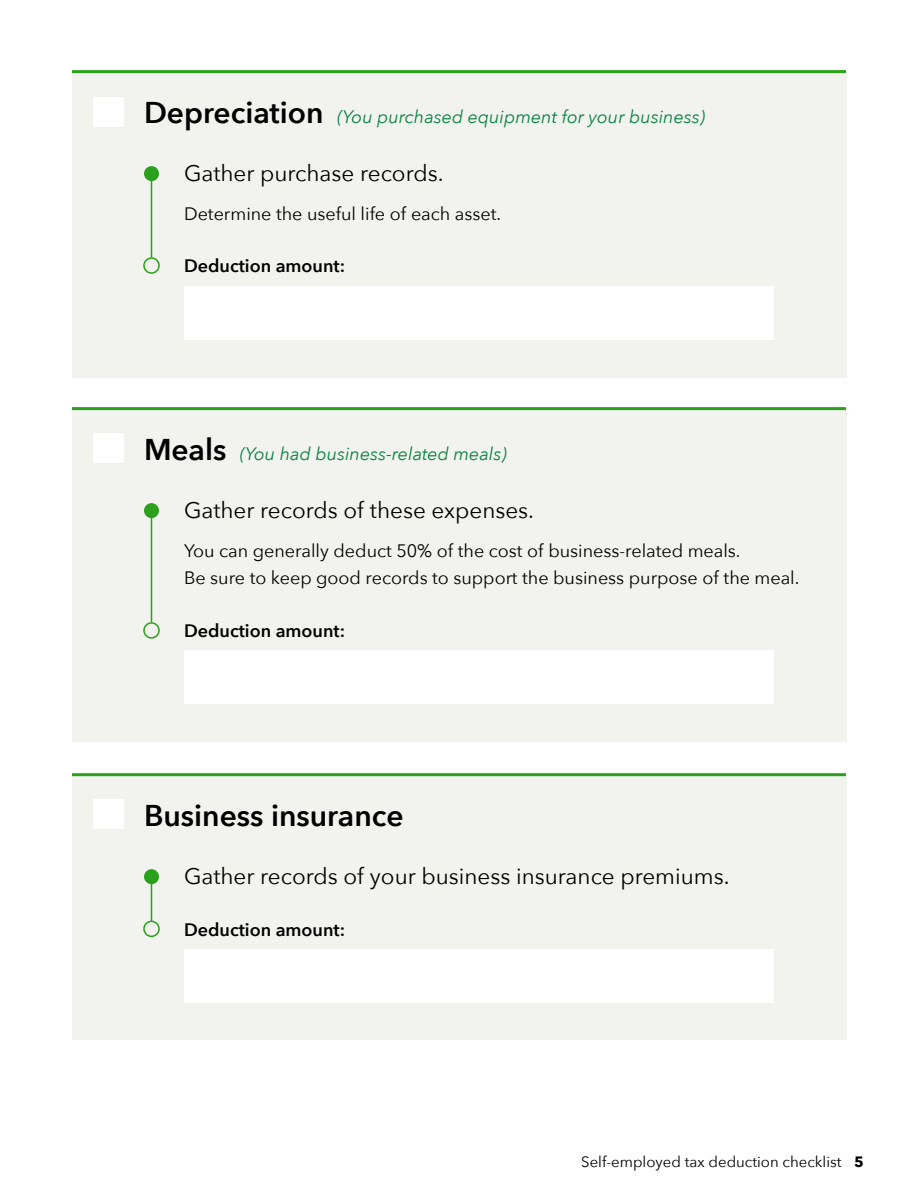
<style>
.page{position:relative;width:918px;height:1188px;background:#fff}
.page>*{position:absolute;margin:0;border:0;box-sizing:border-box;transform-origin:0 0}
.t1{font:600 30px "Avenir Next";color:#000}
.t2{font:22.5px "Avenir Next";color:#000}
.t3{font:18px/27px "Avenir Next";color:#000}
.t4{font:italic 18px "Avenir Next";color:#0a8442}
.t5{font:600 18px "Avenir Next";color:#000}
.t6{font:15px "Avenir Next";color:#000}
.s1{font-weight:600;font-style:normal;font-size:30px;color:#000}
.s2{font-weight:700}
</style>
<div class="page">
<div style="left:72px;top:409px;width:774px;height:333px;background:#f2f2ef"></div>
<hr style="left:72px;top:407px;width:774px;height:3px;background:#2ba01c">
<div style="left:144px;top:503px;width:15px;height:15px;background:#2ba01c;border-radius:50%"></div>
<div style="left:143px;top:622px;width:17px;height:17px;border:2px solid #2ba01c;border-radius:50%"></div>
<hr style="left:151px;top:511px;width:1px;height:111px;background:#2ba01c">
<div style="left:72px;top:72px;width:774px;height:305px;background:#f2f2ef"></div>
<hr style="left:72px;top:70px;width:774px;height:3px;background:#2ba01c">
<div style="left:144px;top:166px;width:15px;height:15px;background:#2ba01c;border-radius:50%"></div>
<div style="left:143px;top:257px;width:17px;height:17px;border:2px solid #2ba01c;border-radius:50%"></div>
<hr style="left:151px;top:174px;width:1px;height:83px;background:#2ba01c">
<div style="left:72px;top:775px;width:774px;height:264px;background:#f2f2ef"></div>
<hr style="left:72px;top:773px;width:774px;height:3px;background:#2ba01c">
<div style="left:144px;top:869px;width:15px;height:15px;background:#2ba01c;border-radius:50%"></div>
<div style="left:143px;top:921px;width:17px;height:16px;border:2px solid #2ba01c;border-radius:50%"></div>
<hr style="left:151px;top:877px;width:1px;height:44px;background:#2ba01c">
<div style="left:93px;top:97px;width:30px;height:30px;background:#fff"></div>
<div style="left:184px;top:286px;width:590px;height:53px;background:#fff"></div>
<div style="left:93px;top:433px;width:30px;height:30px;background:#fff"></div>
<div style="left:184px;top:651px;width:590px;height:53px;background:#fff"></div>
<div style="left:93px;top:799px;width:30px;height:30px;background:#fff"></div>
<div style="left:184px;top:949px;width:590px;height:54px;background:#fff"></div>
<p class="t4" style="left:144px;top:109px;width:563px"><span class="s1">Depreciation</span> (You purchased equipment for your business)</p>
<p class="t2" style="left:184px;top:163px;width:261px">Gather purchase records.</p>
<p class="t3" style="left:184px;top:201px;width:319px">Determine the useful life of each asset.</p>
<p class="t5" style="left:184px;top:258px;width:163px">Deduction amount:</p>
<p class="t4" style="left:144px;top:446px;width:364px"><span class="s1">Meals</span> (You had business-related meals)</p>
<p class="t2" style="left:184px;top:500px;width:352px">Gather records of these expenses.</p>
<p class="t3" style="left:184px;top:538px;width:617px">You can generally deduct 50% of the cost of business-related meals.<br>Be sure to keep good records to support the business purpose of the meal.</p>
<p class="t5" style="left:184px;top:623px;width:163px">Deduction amount:</p>
<h1 class="t1" style="left:144px;top:790px;width:261px">Business insurance</h1>
<p class="t2" style="left:184px;top:866px;width:547px">Gather records of your business insurance premiums.</p>
<p class="t5" style="left:184px;top:922px;width:163px">Deduction amount:</p>
<p class="t6" style="left:581px;top:1155px;width:284px">Self-employed tax deduction checklist <span class="s2">5</span></p>
</div>
